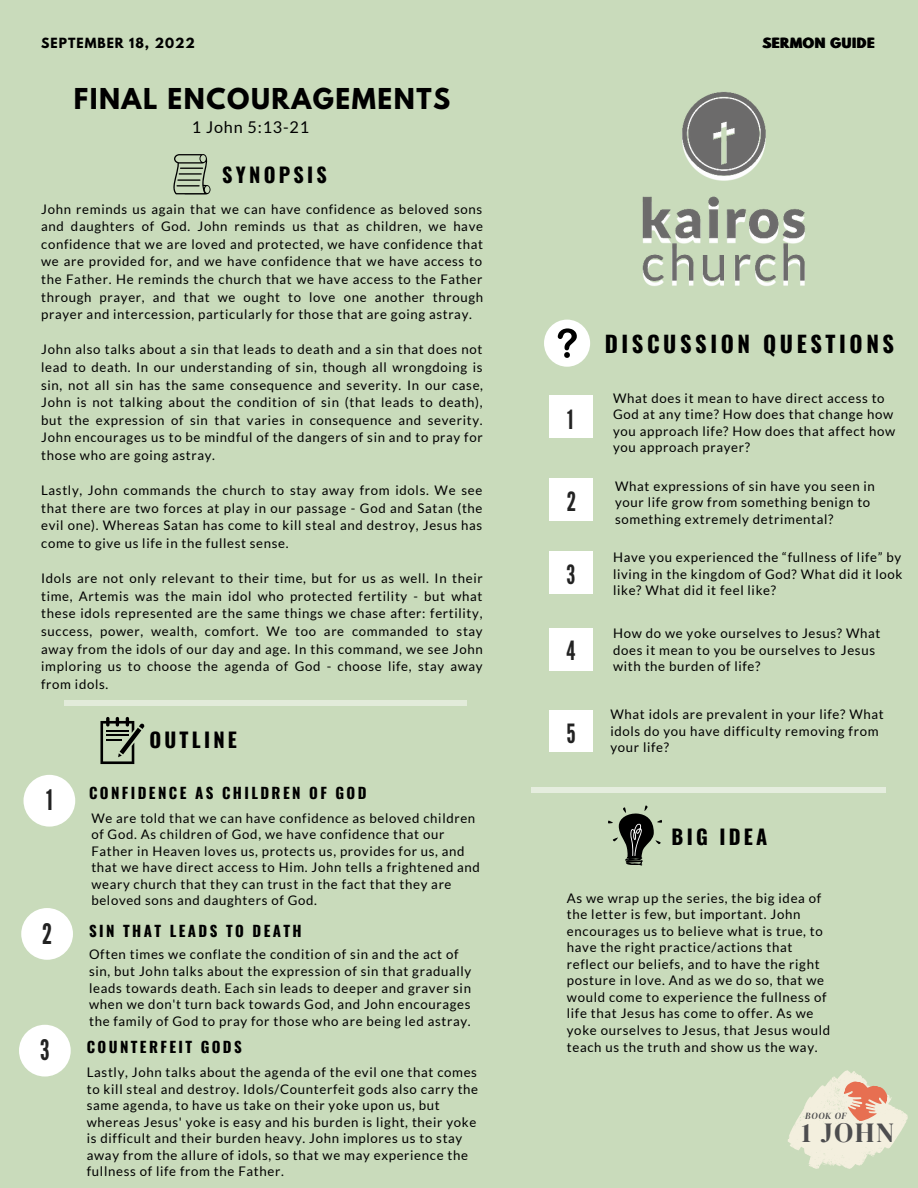
<style>
.page{position:relative;width:918px;height:1188px;background:#c9dbbb}
.page>*{position:absolute;margin:0;border:0;box-sizing:border-box;transform-origin:0 0}
.t1{font:28.2px "League Gothic";color:#222}
.t2{font:27.75px "DM Serif Display";color:#4d4d4f}
.t3{font:26.4px "League Gothic";color:#222}
.t4{font:700 25.5px "League Spartan";letter-spacing:.06em;color:#000}
.t5{font:700 22.5px "Oswald";letter-spacing:.16em;color:#000}
.t6{font:700 20.25px "Oswald";letter-spacing:.16em;color:#000}
.t7{font:16.2px "Lato";letter-spacing:.05em;color:#000}
.t8{font:700 15px "Oswald";letter-spacing:.16em;color:#000}
.t9{font:13.2px/16.5px "Lato";letter-spacing:.05em;color:#000}
.t10{font:700 12.45px "League Spartan";letter-spacing:.08em;color:#000}
.t11{font:italic 9.3px "DM Serif Display";letter-spacing:.08em;color:#4d4d4f}
</style>
<div class="page">
<div style="left:549px;top:396px;width:44px;height:42px;background:#fff"></div>
<div style="left:549px;top:478px;width:44px;height:43px;background:#fff"></div>
<div style="left:549px;top:551px;width:44px;height:43px;background:#fff"></div>
<div style="left:549px;top:628px;width:44px;height:42px;background:#fff"></div>
<div style="left:64px;top:700px;width:403px;height:6px;background:#e2ebda"></div>
<div style="left:544px;top:320px;width:46px;height:47px;background:#fff;border-radius:50%"></div>
<svg style="left:558px;top:328px;width:19px;height:30px"></svg>
<svg style="left:173px;top:154px;width:38px;height:41px"></svg>
<svg style="left:100px;top:717px;width:44px;height:47px"></svg>
<svg style="left:608px;top:805px;width:54px;height:61px"></svg>
<div style="left:531px;top:788px;width:355px;height:5px;background:#e5edde"></div>
<div style="left:24px;top:775px;width:51px;height:52px;background:#fff;border-radius:50%"></div>
<div style="left:21px;top:908px;width:52px;height:52px;background:#fff;border-radius:50%"></div>
<div style="left:549px;top:710px;width:44px;height:42px;background:#fff"></div>
<img style="left:642px;top:91px;width:163px;height:195px">
<div style="left:19px;top:1025px;width:52px;height:52px;background:#fff;border-radius:50%"></div>
<svg style="left:788px;top:1070px;width:120px;height:99px"></svg>
<p class="t10" style="left:41px;top:37px;width:155px">SEPTEMBER 18, 2022</p>
<p class="t10" style="left:763px;top:37px;width:113px">SERMON GUIDE</p>
<h3 class="t4" style="left:74px;top:86px;width:378px">FINAL ENCOURAGEMENTS</h3>
<p class="t7" style="left:192px;top:117px;width:119px">1 John 5:13-21</p>
<h3 class="t6" style="left:222px;top:159px;width:106px">SYNOPSIS</h3>
<p class="t9" style="left:41px;top:200px;width:443px;line-height:17.5px;text-align:justify">John reminds us again that we can have confidence as beloved sons and daughters of God. John reminds us that as children, we have confidence that we are loved and protected, we have confidence that we are provided for, and we have confidence that we have access to the Father. He reminds the church that we have access to the Father through prayer, and that we ought to love one another through prayer and intercession, particularly for those that are going astray.</p>
<p class="t9" style="left:41px;top:341px;width:443px;line-height:17.5px;text-align:justify">John also talks about a sin that leads to death and a sin that does not lead to death. In our understanding of sin, though all wrongdoing is sin, not all sin has the same consequence and severity. In our case, John is not talking about the condition of sin (that leads to death), but the expression of sin that varies in consequence and severity.<br>John encourages us to be mindful of the dangers of sin and to pray for those who are going astray.</p>
<p class="t9" style="left:41px;top:481px;width:443px;line-height:17.5px;text-align:justify">Lastly, John commands the church to stay away from idols. We see that there are two forces at play in our passage - God and Satan (the evil one). Whereas Satan has come to kill steal and destroy, Jesus has come to give us life in the fullest sense.</p>
<p class="t9" style="left:41px;top:569px;width:443px;line-height:17.5px;text-align:justify">Idols are not only relevant to their time, but for us as well. In their time, Artemis was the main idol who protected fertility - but what these idols represented are the same things we chase after: fertility, success, power, wealth, comfort. We too are commanded to stay away from the idols of our day and age. In this command, we see John imploring us to choose the agenda of God - choose life, stay away from idols.</p>
<h1 class="t1" style="left:46px;top:784px;width:8px">1</h1>
<h1 class="t1" style="left:42px;top:917px;width:12px">2</h1>
<h3 class="t6" style="left:149px;top:724px;width:89px">OUTLINE</h3>
<p class="t8" style="left:89px;top:781px;width:279px">CONFIDENCE AS CHILDREN OF GOD</p>
<p class="t9" style="left:91px;top:809px;width:390px">We are told that we can have confidence as beloved children of God. As children of God, we have confidence that our Father in Heaven loves us, protects us, provides for us, and that we have direct access to Him. John tells a frightened and weary church that they can trust in the fact that they are beloved sons and daughters of God.</p>
<p class="t8" style="left:89px;top:919px;width:214px">SIN THAT LEADS TO DEATH</p>
<p class="t9" style="left:89px;top:946px;width:384px">Often times we conflate the condition of sin and the act of sin, but John talks about the expression of sin that gradually leads towards death. Each sin leads to deeper and graver sin when we don't turn back towards God, and John encourages the family of God to pray for those who are being led astray.</p>
<h1 class="t1" style="left:40px;top:1034px;width:11px">3</h1>
<p class="t8" style="left:87px;top:1035px;width:157px">COUNTERFEIT GODS</p>
<p class="t9" style="left:87px;top:1064px;width:393px">Lastly, John talks about the agenda of the evil one that comes to kill steal and destroy. Idols/Counterfeit gods also carry the same agenda, to have us take on their yoke upon us, but whereas Jesus' yoke is easy and his burden is light, their yoke is difficult and their burden heavy. John implores us to stay away from the allure of idols, so that we may experience the fullness of life from the Father.</p>
<h3 class="t3" style="left:567px;top:404px;width:8px">1</h3>
<h3 class="t3" style="left:567px;top:486px;width:11px">2</h3>
<h3 class="t3" style="left:566px;top:560px;width:10px">3</h3>
<h3 class="t3" style="left:566px;top:636px;width:10px">4</h3>
<h3 class="t3" style="left:566px;top:718px;width:11px">5</h3>
<h3 class="t5" style="left:605px;top:326px;width:291px">DISCUSSION QUESTIONS</h3>
<p class="t9" style="left:613px;top:389px;width:284px">What does it mean to have direct access to God at any time? How does that change how you approach life? How does that affect how you approach prayer?</p>
<p class="t9" style="left:615px;top:477px;width:261px">What expressions of sin have you seen in your life grow from something benign to something extremely detrimental?</p>
<p class="t9" style="left:613px;top:549px;width:291px;text-align:justify">Have you experienced the “fullness of life” by living in the kingdom of God? What did it look like? What did it feel like?</p>
<p class="t9" style="left:613px;top:625px;width:269px">How do we yoke ourselves to Jesus? What does it mean to you be ourselves to Jesus with the burden of life?</p>
<p class="t9" style="left:610px;top:706px;width:275px">What idols are prevalent in your life? What idols do you have difficulty removing from your life?</p>
<h3 class="t6" style="left:672px;top:820px;width:97px">BIG IDEA</h3>
<p class="t9" style="left:567px;top:889px;width:265px">As we wrap up the series, the big idea of the letter is few, but important. John encourages us to believe what is true, to have the right practice/actions that reflect our beliefs, and to have the right posture in love. And as we do so, that we would come to experience the fullness of life that Jesus has come to offer. As we yoke ourselves to Jesus, that Jesus would teach us the truth and show us the way.</p>
<p class="t11" style="left:805px;top:1109px;width:43px">BOOK OF</p>
<h2 class="t2" style="left:801px;top:1113px;width:94px">1 JOHN</h2>
</div>
